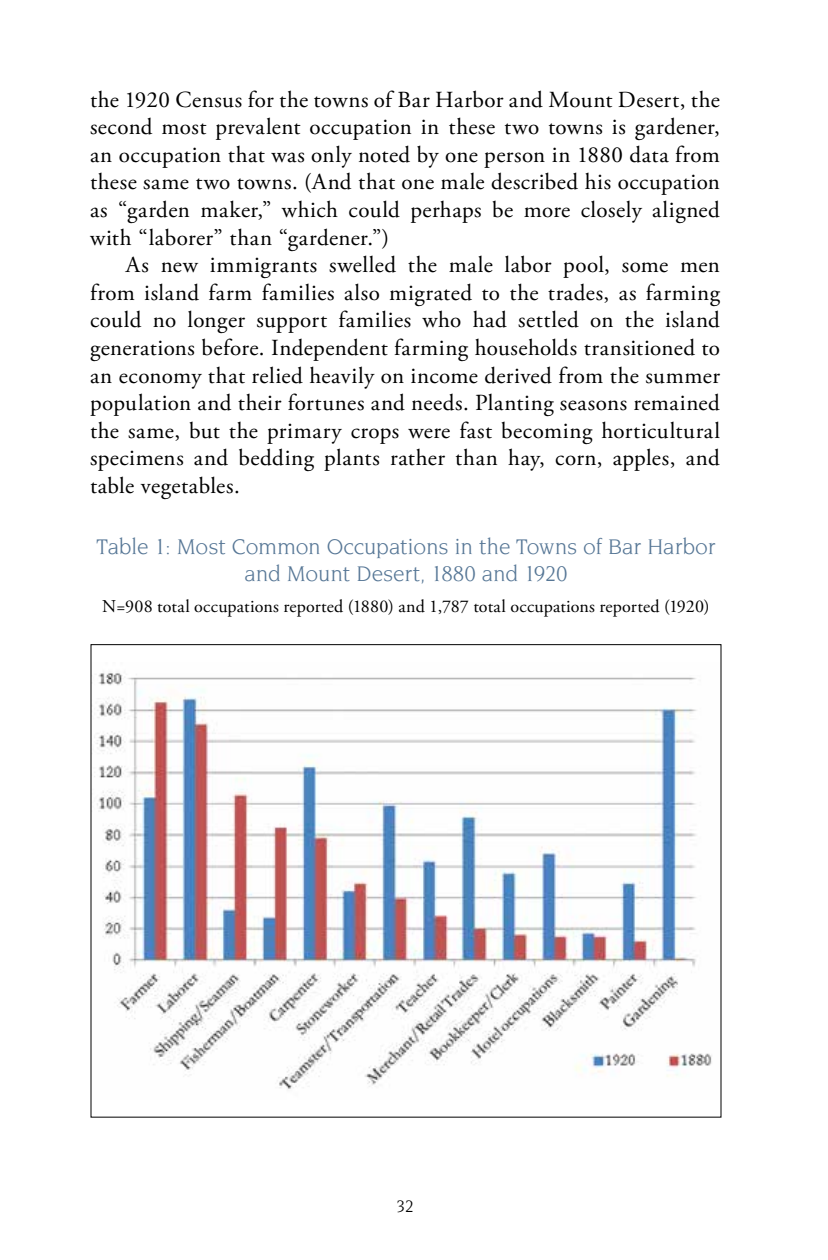
<style>
.page{position:relative;width:828px;height:1260px;background:#fff}
.page>*{position:absolute;margin:0;border:0;box-sizing:border-box;transform-origin:0 0}
.t1{font:23px/27.6px "Adobe Garamond Pro";letter-spacing:.02em;color:#000;text-align:justify}
.t2{font:23px/27.6px "Novarese";letter-spacing:-.015em;color:#577796;text-align:center}
.t3{font:18px "Adobe Garamond Pro";letter-spacing:.01em;color:#000}
.t4{font:italic 18px "Novarese";color:#000}
</style>
<div class="page">
<img style="left:94px;top:673px;width:618px;height:416px">
<p class="t1" style="left:90px;top:86px;width:632px">the 1920 Census for the towns of Bar Harbor and Mount Desert, the second most prevalent occupation in these two towns is gardener, an occupation that was only noted by one person in 1880 data from these same two towns. (And that one male described his occupation as “garden maker,” which could perhaps be more closely aligned with “laborer” than “gardener.”)</p>
<p class="t1" style="left:90px;top:252px;width:632px;text-indent:36px">As new immigrants swelled the male labor pool, some men from island farm families also migrated to the trades, as farming could no longer support families who had settled on the island generations before. Independent farming households transitioned to an economy that relied heavily on income derived from the summer population and their fortunes and needs. Planting seasons remained the same, but the primary crops were fast becoming horticultural specimens and bedding plants rather than hay, corn, apples, and table vegetables.</p>
<p class="t2" style="left:97px;top:532px;width:620px">Table 1: Most Common Occupations in the Towns of Bar Harbor and Mount Desert, 1880 and 1920</p>
<p class="t3" style="left:102px;top:595px;width:609px">N=908 total occupations reported (1880) and 1,787 total occupations reported (1920)</p>
<p class="t4" style="left:396px;top:1197px;width:19px">32</p>
</div>
